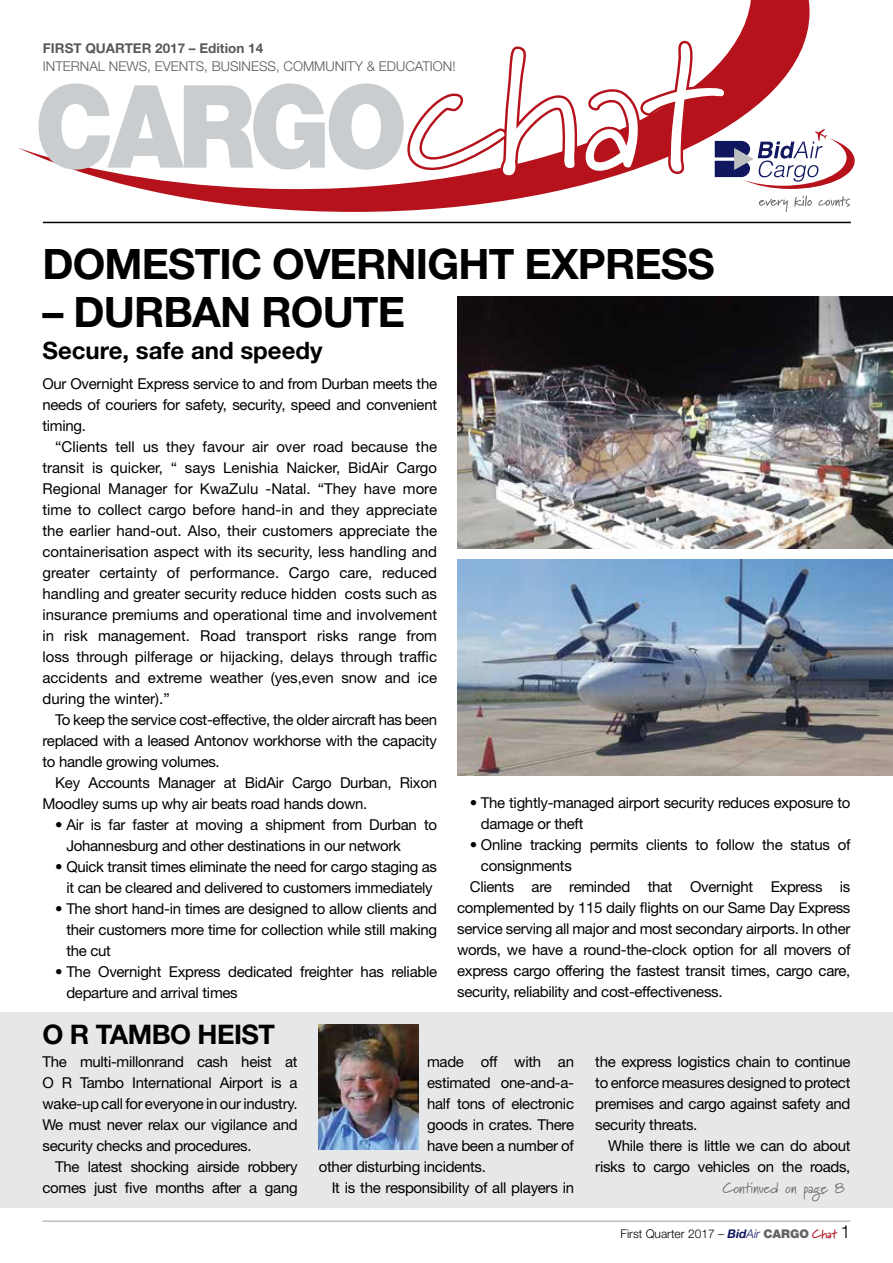
<style>
.page{position:relative;width:893px;height:1263px;background:#fff}
.page>*{position:absolute;margin:0;border:0;box-sizing:border-box;transform-origin:0 0}
.t1{font:900 115.2px "Helvetica Neue LT Std";letter-spacing:-.05em;color:#c9cdcf;scale:.9 1}
.t2{font:700 42px "Helvetica Neue LT Std";letter-spacing:-.02em;color:#000}
.t3{font:700 27px "Helvetica Neue LT Std";letter-spacing:-.02em;color:#000}
.t4{font:700 24px "Helvetica Neue LT Std";color:#000}
.t5{font:15px/21px "Helvetica Neue LT Std";letter-spacing:-.02em;color:#000;text-align:justify}
.t6{font:15px "Marydale";color:#636466}
.t7{font:300 13.5px "Helvetica Neue LT Std";color:#58595b}
.t8{font:700 13.5px "Helvetica Neue LT Std";color:#58595b}
.t9{font:300 12px "Helvetica Neue LT Std";color:#000}
.t10{font:700 12px "Marydale";color:#b5121b}
.s1{font-family:"Marydale";font-weight:400;font-size:175.8px;color:#fff}
.s2{font-weight:700;font-style:italic;color:#11175e}
.s3{font-style:italic;color:#11175e}
.s4{font-weight:900;color:#636466}
.s5{font-family:"Helvetica Neue LT Std";font-weight:300;font-size:18px;color:#000}
</style>
<div class="page">
<div style="left:0;top:1013px;width:893px;height:195px;background:#e6e7e8"></div>
<img style="left:319px;top:1024px;width:100px;height:126px">
<img style="left:457px;top:559px;width:436px;height:217px">
<img style="left:457px;top:297px;width:436px;height:252px">
<hr style="left:43px;top:222px;width:808px;height:1px;background:#000">
<svg style="left:18px;top:0;width:791px;height:212px"></svg>
<svg style="left:399px;top:17px;width:456px;height:195px"></svg>
<hr style="left:43px;top:1220px;width:807px;height:2px;background:#bcbec0">
<p class="t8" style="left:43px;top:40px;width:222px">FIRST QUARTER 2017 – EDITION 14</p>
<p class="t7" style="left:43px;top:58px;width:414px">INTERNAL NEWS, EVENTS, BUSINESS, COMMUNITY &amp; EDUCATION!</p>
<h1 class="t1" style="left:35px;top:58px;width:757px">CARGO<span class="s1">chat</span></h1>
<h2 class="t2" style="left:43px;top:238px;width:590px">DOMESTIC OVERNIGHT EXPRESS</h2>
<h2 class="t2" style="left:43px;top:286px;width:121px">– DURBA</h2>
<h2 class="t2" style="left:220px;top:286px;width:159px">N ROUTE</h2>
<h3 class="t4" style="left:43px;top:336px;width:282px">SECURE, SAFE AND SPEEDY</h3>
<p class="t5" style="left:43px;top:373px;width:396px">Our Overnight Express service to and from Durban meets the needs of couriers for safety, security, speed and convenient timing.</p>
<p class="t5" style="left:43px;top:436px;width:396px;text-indent:13px">“Clients tell us they favour air over road because the transit is quicker, “ says Lenishia Naicker, BidAir Cargo Regional Manager for KwaZulu -Natal. “They have more time to collect cargo before hand-in and they appreciate the earlier hand-out. Also, their customers appreciate the containerisation aspect with its security, less handling and greater certainty of performance. Cargo care, reduced handling and greater security reduce hidden costs such as insurance premiums and operational time and involvement in risk management. Road transport risks range from loss through pilferage or hijacking, delays through traffic accidents and extreme weather (yes,even snow and ice during the winter).”</p>
<p class="t5" style="left:43px;top:709px;width:396px;text-indent:13px">To keep the service cost-effective, the older aircraft has been replaced with a leased Antonov workhorse with the capacity to handle growing volumes.</p>
<p class="t5" style="left:43px;top:772px;width:396px;text-indent:13px">Key Accounts Manager at BidAir Cargo Durban, Rixon<br>Moodley sums up why air beats road hands down.</p>
<p class="t5" style="left:66px;top:814px;width:372px;text-indent:-11px">• Air is far faster at moving a shipment from Durban to<br>Johannesburg and other destinations in our network</p>
<p class="t5" style="left:55px;top:856px;width:383px;text-align:center">• Quick transit times eliminate the need for cargo staging as it can be cleared and delivered to customers immediately</p>
<p class="t5" style="left:66px;top:898px;width:372px;text-indent:-11px">• The short hand-in times are designed to allow clients and their customers more time for collection while still making the cut</p>
<p class="t5" style="left:66px;top:961px;width:372px;text-indent:-11px">• The Overnight Express dedicated freighter has reliable departure and arrival times</p>
<p class="t5" style="left:481px;top:792px;width:371px;text-indent:-11px">• The tightly-managed airport security reduces exposure to damage or theft</p>
<p class="t5" style="left:470px;top:834px;width:382px">• Online tracking permits clients to follow the status of</p>
<p class="t5" style="left:481px;top:855px;width:92px">consignments</p>
<p class="t5" style="left:470px;top:876px;width:382px">Clients are reminded that Overnight Express is</p>
<p class="t5" style="left:457px;top:897px;width:395px">complemented by 115 daily flights on our Same Day Express</p>
<p class="t5" style="left:457px;top:918px;width:395px">service serving all major and most secondary airports. In other</p>
<p class="t5" style="left:457px;top:939px;width:395px">words, we have a round-the-clock option for all movers of</p>
<p class="t5" style="left:457px;top:960px;width:395px">express cargo offering the fastest transit times, cargo care,</p>
<p class="t5" style="left:457px;top:981px;width:267px">security, reliability and cost-effectiveness.</p>
<h3 class="t3" style="left:43px;top:1017px;width:234px">O R TAMBO HEIST</h3>
<p class="t5" style="left:43px;top:1051px;width:257px">The multi-millonrand cash heist at O R Tambo International Airport is a wake-up call for everyone in our industry.<br>We must never relax our vigilance and security checks and procedures.</p>
<p class="t5" style="left:43px;top:1156px;width:257px;text-align:right">The latest shocking airside robbery comes just five months after a gang</p>
<p class="t5" style="left:427px;top:1051px;width:148px">made off with an</p>
<p class="t5" style="left:427px;top:1072px;width:148px">estimated one-and-a-</p>
<p class="t5" style="left:427px;top:1093px;width:148px">half tons of electronic</p>
<p class="t5" style="left:427px;top:1114px;width:148px">goods in crates. There</p>
<p class="t5" style="left:427px;top:1135px;width:148px">have been a number of</p>
<p class="t5" style="left:319px;top:1156px;width:168px">other disturbing incidents.</p>
<p class="t5" style="left:332px;top:1177px;width:244px">It is the responsibility of all players in</p>
<p class="t5" style="left:595px;top:1051px;width:257px">the express logistics chain to continue to enforce measures designed to protect premises and cargo against safety and security threats.</p>
<p class="t5" style="left:595px;top:1135px;width:257px;text-align:right">While there is little we can do about risks to cargo vehicles on the roads,</p>
<p class="t6" style="left:723px;top:1179px;width:123px">Continued on page 8</p>
<p class="t9" style="left:621px;top:1227px;width:162px">First Quarter 2017 – <span class="s2">Bid</span><span class="s3">Air</span> <span class="s4">CARGO</span></p>
<p class="t10" style="left:812px;top:1227px;width:40px">Chat <span class="s5">1</span></p>
</div>
